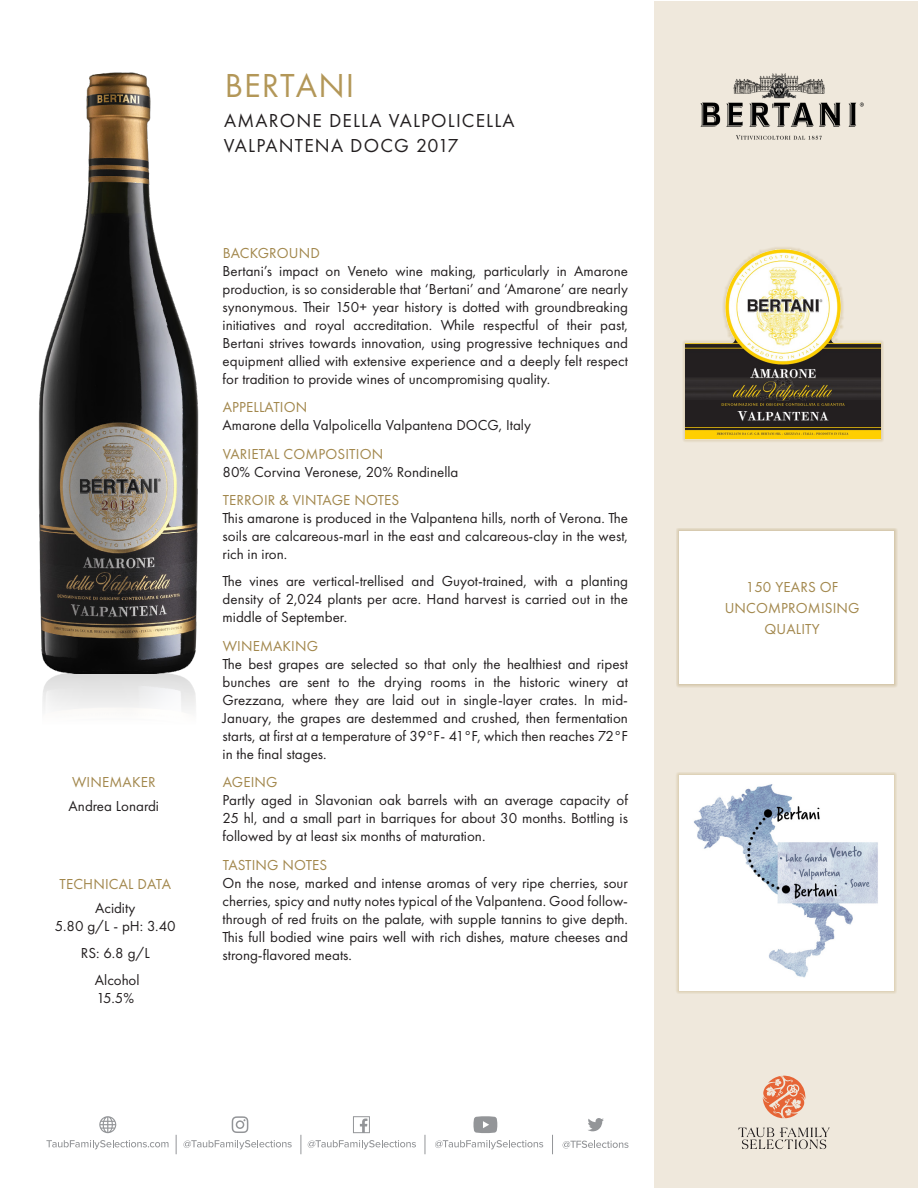
<style>
.page{position:relative;width:918px;height:1188px;background:#fff}
.page>*{position:absolute;margin:0;border:0;box-sizing:border-box;transform-origin:0 0}
.t1{font:34.5px "Futura PT";letter-spacing:.03em;color:#b39758}
.t2{font:19.5px/25.5px "Futura PT";letter-spacing:.06em;color:#231f20}
.t3{font:15px/18px "Futura PT";color:#231f20;text-align:justify}
.t4{font:15px/21px "Futura PT";letter-spacing:.01em;color:#a2874c;text-align:center}
</style>
<div class="page">
<div style="left:654px;top:1px;width:263px;height:1186px;background:#efe8dc"></div>
<div style="left:682px;top:246px;width:202px;height:197px;background:#b39758;opacity:.65"></div>
<img style="left:686px;top:246px;width:195px;height:197px">
<div style="left:676px;top:528px;width:221px;height:160px;background:#ddd1ba"></div>
<div style="left:679px;top:531px;width:215px;height:153px;background:#fff"></div>
<div style="left:676px;top:772px;width:221px;height:221px;background:#b39758;opacity:.65"></div>
<img style="left:679px;top:776px;width:215px;height:214px">
<img style="left:700px;top:73px;width:164px;height:67px">
<img style="left:38px;top:72px;width:161px;height:585px">
<img style="left:42px;top:657px;width:154px;height:54px">
<svg style="left:563px;top:1141px;width:66px;height:8px"></svg>
<svg style="left:46px;top:1140px;width:123px;height:9px"></svg>
<svg style="left:183px;top:1140px;width:109px;height:9px"></svg>
<svg style="left:308px;top:1140px;width:108px;height:9px"></svg>
<svg style="left:435px;top:1140px;width:108px;height:9px"></svg>
<svg style="left:552px;top:1135px;width:1px;height:19px"></svg>
<svg style="left:301px;top:1135px;width:1px;height:19px"></svg>
<svg style="left:176px;top:1135px;width:1px;height:19px"></svg>
<svg style="left:353px;top:1116px;width:17px;height:17px"></svg>
<svg style="left:232px;top:1116px;width:16px;height:17px"></svg>
<svg style="left:425px;top:1135px;width:1px;height:19px"></svg>
<svg style="left:588px;top:1118px;width:16px;height:13px"></svg>
<svg style="left:99px;top:1116px;width:17px;height:17px"></svg>
<svg style="left:474px;top:1116px;width:23px;height:17px"></svg>
<svg style="left:738px;top:1128px;width:92px;height:21px"></svg>
<svg style="left:763px;top:1076px;width:43px;height:42px"></svg>
<p class="t4" style="left:72px;top:772px;width:85px">WINEMAKER</p>
<p class="t3" style="left:69px;top:797px;width:92px">Andrea Lonardi</p>
<p class="t4" style="left:60px;top:874px;width:113px">TECHNICAL DATA</p>
<p class="t3" style="left:55px;top:899px;width:122px;text-align:center">Acidity<br>5.80 g/L - pH: 3.40</p>
<p class="t3" style="left:81px;top:940px;width:70px;line-height:27px;text-align:center">RS: 6.8 g/L<br>Alcohol</p>
<p class="t3" style="left:97px;top:989px;width:39px">15.5%</p>
<h1 class="t1" style="left:225px;top:65px;width:131px">BERTANI</h1>
<h2 class="t2" style="left:224px;top:107px;width:292px">AMARONE DELLA VALPOLICELLA<br>VALPANTENA DOCG 2017</h2>
<p class="t4" style="left:223px;top:242px;width:99px">BACKGROUND</p>
<p class="t3" style="left:223px;top:262px;width:407px">Bertani’s impact on Veneto wine making, particularly in Amarone production, is so considerable that ‘Bertani’ and ‘Amarone’ are nearly synonymous. Their 150+ year history is dotted with groundbreaking initiatives and royal accreditation. While respectful of their past, Bertani strives towards innovation, using progressive techniques and equipment allied with extensive experience and a deeply felt respect for tradition to provide wines of uncompromising quality.</p>
<p class="t4" style="left:223px;top:397px;width:86px">APPELLATION</p>
<p class="t3" style="left:223px;top:416px;width:310px">Amarone della Valpolicella Valpantena DOCG, Italy</p>
<p class="t4" style="left:223px;top:443px;width:162px">VARIETAL COMPOSITION</p>
<p class="t3" style="left:223px;top:463px;width:237px">80% Corvina Veronese, 20% Rondinella</p>
<p class="t4" style="left:223px;top:490px;width:178px">TERROIR &amp; VINTAGE NOTES</p>
<p class="t3" style="left:223px;top:509px;width:407px">This amarone is produced in the Valpantena hills, north of Verona. The soils are calcareous-marl in the east and calcareous-clay in the west, rich in iron.</p>
<p class="t3" style="left:223px;top:572px;width:407px">The vines are vertical-trellised and Guyot-trained, with a planting density of 2,024 plants per acre. Hand harvest is carried out in the middle of September.</p>
<p class="t4" style="left:223px;top:635px;width:97px">WINEMAKING</p>
<p class="t3" style="left:223px;top:655px;width:407px">The best grapes are selected so that only the healthiest and ripest bunches are sent to the drying rooms in the historic winery at Grezzana, where they are laid out in single-layer crates. In mid-January, the grapes are destemmed and crushed, then fermentation starts, at first at a temperature of 39°F- 41°F, which then reaches 72°F in the final stages.</p>
<p class="t4" style="left:223px;top:772px;width:56px">AGEING</p>
<p class="t3" style="left:223px;top:791px;width:407px">Partly aged in Slavonian oak barrels with an average capacity of 25 hl, and a small part in barriques for about 30 months. Bottling is followed by at least six months of maturation.</p>
<p class="t4" style="left:223px;top:854px;width:106px">TASTING NOTES</p>
<p class="t3" style="left:223px;top:874px;width:407px">On the nose, marked and intense aromas of very ripe cherries, sour cherries, spicy and nutty notes typical of the Valpantena. Good follow&shy;through of red fruits on the palate, with supple tannins to give depth.<br>This full bodied wine pairs well with rich dishes, mature cheeses and strong-flavored meats.</p>
<p class="t4" style="left:725px;top:576px;width:136px">150 YEARS OF<br>UNCOMPROMISING<br>QUALITY</p>
</div>
